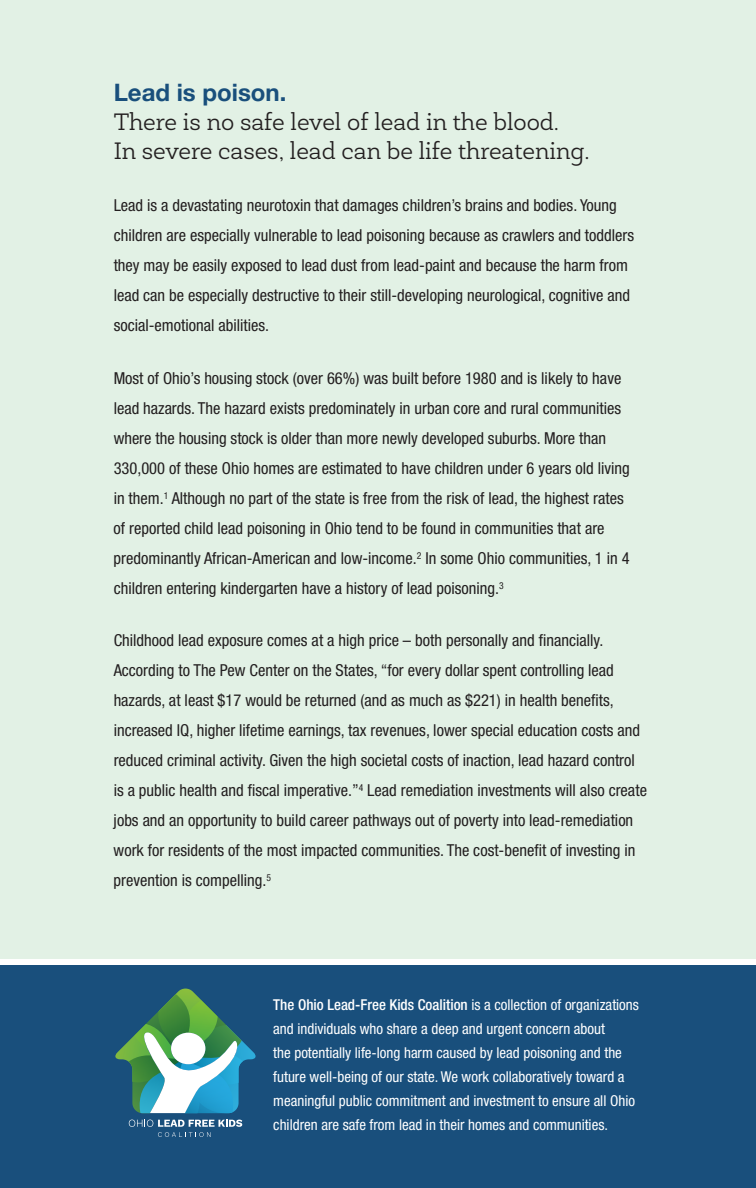
<style>
.page{position:relative;width:756px;height:1188px;background:#fff}
.page>*{position:absolute;margin:0;border:0;box-sizing:border-box;transform-origin:0 0}
.t1{font:300 24px/28.8px "Newslab";color:#231f20}
.t2{font:700 24px "Helvetica Neue";color:#194f7c}
.t3{font:condensed 16.5px/30px "Helvetica Neue LT Pro";color:#231f20}
.t4{font:condensed 15px/24px "Helvetica Neue LT Pro";color:#fff}
.s1{font-weight:500}
</style>
<div class="page">
<div style="left:0;top:0;width:756px;height:958px;background:#e2f1e5"></div>
<div style="left:0;top:966px;width:756px;height:222px;background:#194f7c"></div>
<svg style="left:129px;top:1120px;width:113px;height:17px"></svg>
<svg style="left:115px;top:989px;width:141px;height:124px"></svg>
<div style="left:171px;top:1033px;width:34px;height:31px;background:#fff;border-radius:50%"></div>
<h1 class="t2" style="left:114px;top:74px;width:174px">Lead is poison.</h1>
<h1 class="t1" style="left:114px;top:108px;width:477px">There is no safe level of lead in the blood.<br>In severe cases, lead can be life threatening.</h1>
<p class="t3" style="left:114px;top:191px;width:522px">Lead is a devastating neurotoxin that damages children’s brains and bodies. Young children are especially vulnerable to lead poisoning because as crawlers and toddlers they may be easily exposed to lead dust from lead-paint and because the harm from lead can be especially destructive to their still-developing neurological, cognitive and social-emotional abilities.</p>
<p class="t3" style="left:114px;top:363px;width:518px">Most of Ohio’s housing stock (over 66%) was built before 1980 and is likely to have lead hazards. The hazard exists predominately in urban core and rural communities where the housing stock is older than more newly developed suburbs. More than 330,000 of these Ohio homes are estimated to have children under 6 years old living in them.<sup>1</sup> Although no part of the state is free from the risk of lead, the highest rates of reported child lead poisoning in Ohio tend to be found in communities that are predominantly African-American and low-income.<sup>2</sup> In some Ohio communities, 1 in 4 children entering kindergarten have a history of lead poisoning.<sup>3</sup></p>
<p class="t3" style="left:114px;top:626px;width:535px">Childhood lead exposure comes at a high price – both personally and financially.<br>According to The Pew Center on the States, “for every dollar spent controlling lead hazards, at least $17 would be returned (and as much as $221) in health benefits, increased IQ, higher lifetime earnings, tax revenues, lower special education costs and reduced criminal activity. Given the high societal costs of inaction, lead hazard control is a public health and fiscal imperative.”<sup>4</sup> Lead remediation investments will also create jobs and an opportunity to build career pathways out of poverty into lead-remediation work for residents of the most impacted communities. The cost-benefit of investing in prevention is compelling.<sup>5</sup></p>
<p class="t4" style="left:273px;top:992px;width:367px"><span class="s1">The Ohio Lead-Free Kids Coalition</span> is a collection of organizations and individuals who share a deep and urgent concern about<br>the potentially life-long harm caused by lead poisoning and the future well-being of our state. We work collaboratively toward a meaningful public commitment and investment to ensure all Ohio children are safe from lead in their homes and communities.</p>
</div>
